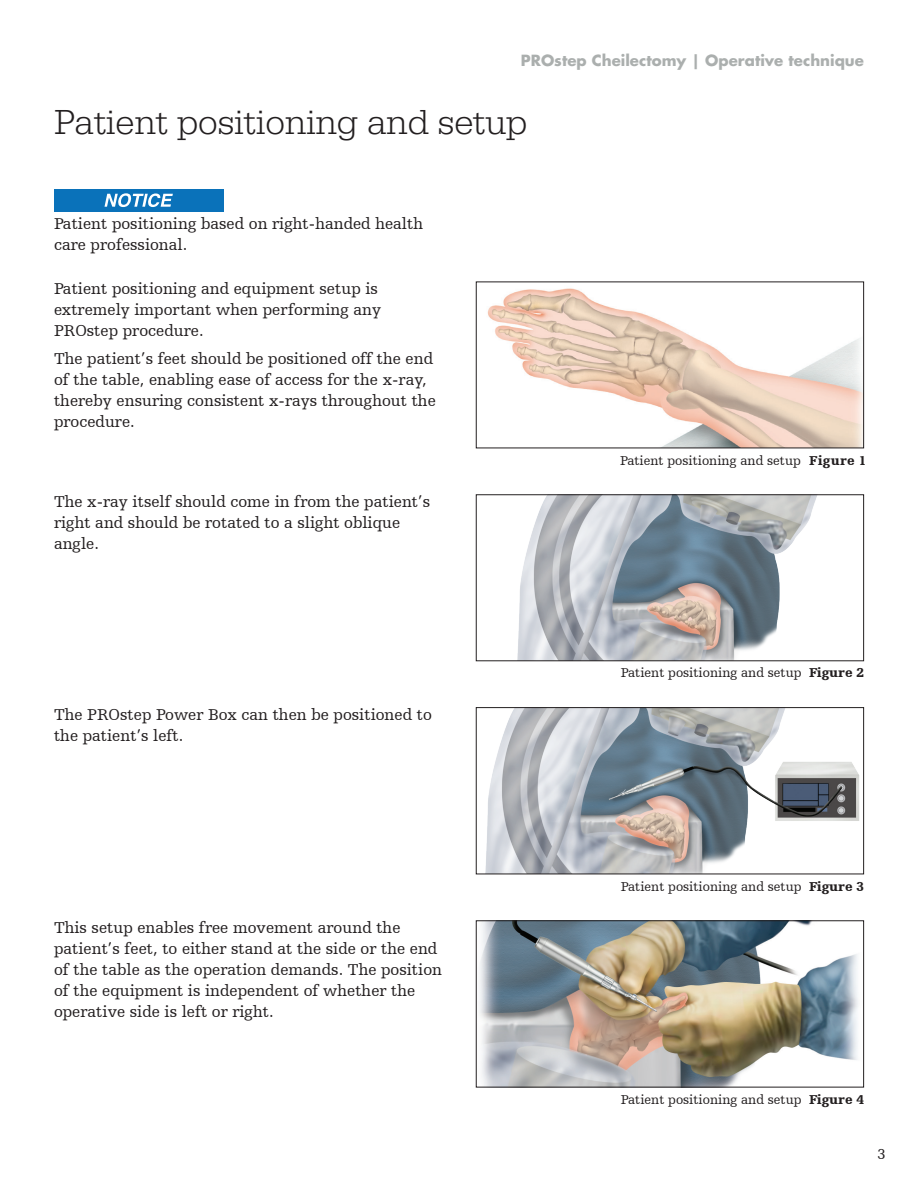
<style>
.page{position:relative;width:918px;height:1188px;background:#fff}
.page>*{position:absolute;margin:0;border:0;box-sizing:border-box;transform-origin:0 0}
.t1{font:300 36px "URW Egyptienne TOT";color:#231f20}
.MainParagraphs{font:16.5px/21px "Humanist Slabserif 712 BT";color:#231f20}
.t2{font:700 15px "Futura For Stryker";color:#abafae}
.t3{font:15px "Humanist Slabserif 712 BT";color:#231f20}
.t4{font:13.5px "Humanist Slabserif 712 BT";color:#231f20}
.t5{font:900 13.5px "Humanist Slabserif 712 BT";letter-spacing:.025em;color:#231f20}
.s1{font-weight:900}
</style>
<div class="page">
<div style="left:54px;top:189px;width:169px;height:23px;background:#0a72ba"></div>
<svg style="left:105px;top:193px;width:68px;height:14px"></svg>
<img style="left:487px;top:288px;width:375px;height:158px">
<div style="left:476px;top:282px;width:388px;height:166px;border:1px solid #231f20"></div>
<img style="left:517px;top:496px;width:300px;height:163px">
<div style="left:476px;top:494px;width:388px;height:167px;border:1px solid #231f20"></div>
<img style="left:485px;top:709px;width:375px;height:163px">
<div style="left:476px;top:707px;width:388px;height:167px;border:1px solid #231f20"></div>
<img style="left:479px;top:922px;width:379px;height:163px">
<div style="left:476px;top:920px;width:388px;height:167px;border:1px solid #231f20"></div>
<p class="t2" style="left:521px;top:51px;width:345px">PROstep Cheilectomy | Operative technique</p>
<p class="t1" style="left:54px;top:101px;width:475px">Patient positioning and setup</p>
<p class="MainParagraphs" style="left:54px;top:213px;width:371px">Patient positioning based on right-handed health care professional.</p>
<p class="MainParagraphs" style="left:54px;top:278px;width:329px">Patient positioning and equipment setup is extremely important when performing any<br>PROstep procedure.</p>
<p class="MainParagraphs" style="left:54px;top:348px;width:383px">The patient’s feet should be positioned off the end of the table, enabling ease of access for the x-ray, thereby ensuring consistent x-rays throughout the procedure.</p>
<p class="MainParagraphs" style="left:54px;top:491px;width:378px">The x-ray itself should come in from the patient’s right and should be rotated to a slight oblique angle.</p>
<p class="MainParagraphs" style="left:54px;top:704px;width:379px">The PROstep Power Box can then be positioned to the patient’s left.</p>
<p class="t4" style="left:620px;top:452px;width:182px">Patient positioning and setup</p>
<p class="t5" style="left:809px;top:452px;width:59px">Figure 1</p>
<p class="t4" style="left:621px;top:665px;width:245px">Patient positioning and setup <span class="s1">Figure 2</span></p>
<p class="MainParagraphs" style="left:54px;top:917px;width:390px">This setup enables free movement around the patient’s feet, to either stand at the side or the end of the table as the operation demands. The position of the equipment is independent of whether the operative side is left or right.</p>
<p class="t4" style="left:621px;top:878px;width:245px">Patient positioning and setup <span class="s1">Figure 3</span></p>
<p class="t4" style="left:621px;top:1091px;width:245px">Patient positioning and setup <span class="s1">Figure 4</span></p>
<p class="t3" style="left:878px;top:1145px;width:10px">3</p>
</div>
